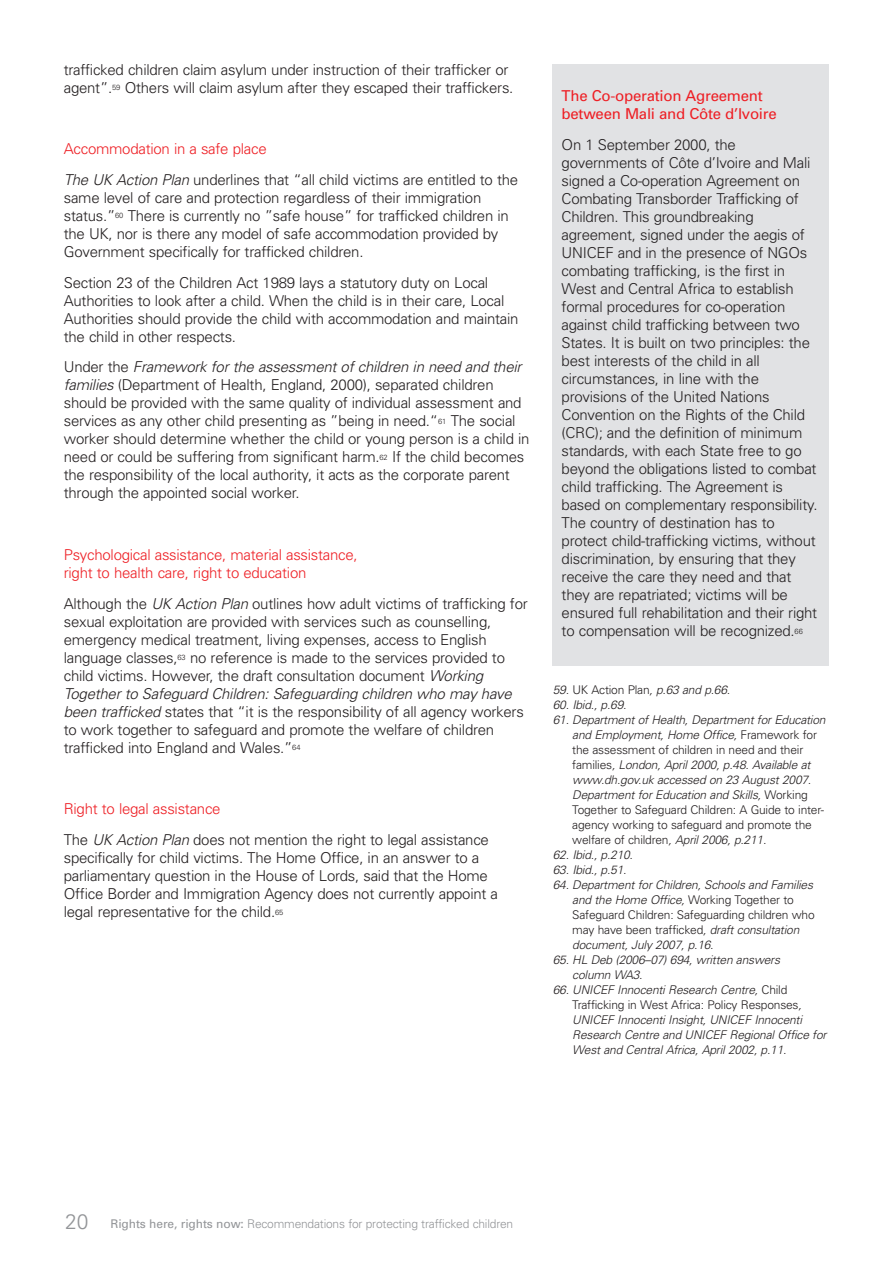
<style>
.page{position:relative;width:893px;height:1263px;background:#fff}
.page>*{position:absolute;margin:0;border:0;box-sizing:border-box;transform-origin:0 0}
.t1{font:300 15px/18px "Univers";letter-spacing:-.015em;color:#231f20}
.t2{font:300 15px/18px "Univers";letter-spacing:-.015em;color:#ee1e24}
.t3{font:15px/18px "Univers";letter-spacing:-.015em;color:#ee1e24}
.t4{font:italic 300 12px/15px "Univers";letter-spacing:-.015em;color:#231f20}
.t5{font:300 12px "Univers";letter-spacing:-.015em;color:#939598}
.s1{color:#ee1e24}
.s2{font-style:italic}
.s3{font-style:normal}
.s4{font-size:21px}
.s5{font-weight:400}
</style>
<div class="page">
<div style="left:553px;top:64px;width:276px;height:601px;background:#e1e2e4"></div>
<p class="t1" style="left:64px;top:62px;width:451px">trafficked children claim asylum under instruction of their trafficker or agent”.<sup>59</sup> Others will claim asylum after they escaped their traffickers.</p>
<p class="t1" style="left:64px;top:135px;width:456px;line-height:30.8px"><span class="s1">Accommodation in a safe place<br></span><span class="s2">The UK Action Plan</span> underlines that “all child victims are entitled to the</p>
<p class="t1" style="left:64px;top:190px;width:447px">same level of care and protection regardless of their immigration status.”<sup>60</sup> There is currently no ”safe house” for trafficked children in the UK, nor is there any model of safe accommodation provided by Government specifically for trafficked children.</p>
<p class="t1" style="left:64px;top:275px;width:456px">Section 23 of the Children Act 1989 lays a statutory duty on Local Authorities to look after a child. When the child is in their care, Local Authorities should provide the child with accommodation and maintain the child in other respects.</p>
<p class="t1" style="left:64px;top:359px;width:467px">Under the <span class="s2">Framework for the assessment of children in need and their families</span> (Department of Health, England, 2000), separated children should be provided with the same quality of individual assessment and services as any other child presenting as ”being in need.“<sup>61</sup> The social worker should determine whether the child or young person is a child in need or could be suffering from significant harm.<sup>62</sup> If the child becomes the responsibility of the local authority, it acts as the corporate parent through the appointed social worker.</p>
<p class="t2" style="left:64px;top:547px;width:295px">Psychological assistance, material assistance, right to health care, right to education</p>
<p class="t1" style="left:64px;top:596px;width:465px">Although the <span class="s2">UK Action Plan</span> outlines how adult victims of trafficking for sexual exploitation are provided with services such as counselling, emergency medical treatment, living expenses, access to English language classes,<sup>63</sup> no reference is made to the services provided to child victims. However, the draft consultation document <span class="s2">Working Together to Safeguard Children: Safeguarding children who may have been trafficked</span> states that “it is the responsibility of all agency workers to work together to safeguard and promote the welfare of children trafficked into England and Wales.”<sup>64</sup></p>
<p class="t1" style="left:64px;top:795px;width:427px;line-height:30.8px"><span class="s1">Right to legal assistance<br></span>The <span class="s2">UK Action Plan</span> does not mention the right to legal assistance</p>
<p class="t1" style="left:64px;top:850px;width:436px">specifically for child victims. The Home Office, in an answer to a parliamentary question in the House of Lords, said that the Home Office Border and Immigration Agency does not currently appoint a legal representative for the child.<sup>65</sup></p>
<p class="t3" style="left:562px;top:88px;width:217px">The Co-operation Agreement between Mali and Côte d’Ivoire</p>
<p class="t1" style="left:562px;top:137px;width:258px">On 1 September 2000, the governments of Côte d’Ivoire and Mali signed a Co-operation Agreement on Combating Transborder Trafficking of Children. This groundbreaking agreement, signed under the aegis of UNICEF and in the presence of NGOs combating trafficking, is the first in West and Central Africa to establish formal procedures for co-operation against child trafficking between two States. It is built on two principles: the best interests of the child in all circumstances, in line with the provisions of the United Nations Convention on the Rights of the Child (CRC); and the definition of minimum standards, with each State free to go beyond the obligations listed to combat child trafficking. The Agreement is based on complementary responsibility.<br>The country of destination has to protect child-trafficking victims, without discrimination, by ensuring that they receive the care they need and that they are repatriated; victims will be ensured full rehabilitation and their right to compensation will be recognized.<sup>66</sup></p>
<p class="t4" style="left:553px;top:683px;width:179px">59. <span class="s3">UK Action Plan</span>, p.63 and p.66.</p>
<p class="t4" style="left:553px;top:698px;width:75px">60. Ibid., p.69.</p>
<p class="t4" style="left:572px;top:713px;width:255px;text-indent:-19px">61. Department of Health, Department for Education and Employment, Home Office, <span class="s3">Framework for the assessment of children in need and their families</span>, London, April 2000, p.48. Available at www.dh.gov.uk accessed on 23 August 2007.<br>Department for Education and Skills, <span class="s3">Working Together to Safeguard Children: A Guide to inter&shy;agency working to safeguard and promote the welfare of children</span>, April 2006, p.211.</p>
<p class="t4" style="left:553px;top:848px;width:82px">62. Ibid., p.210.</p>
<p class="t4" style="left:553px;top:863px;width:75px">63. Ibid., p.51.</p>
<p class="t4" style="left:572px;top:878px;width:244px;text-indent:-19px">64. Department for Children, Schools and Families and the Home Office, <span class="s3">Working Together to Safeguard Children: Safeguarding children who may have been trafficked</span>, draft consultation document, July 2007, p.16.</p>
<p class="t4" style="left:572px;top:953px;width:209px;text-indent:-20px">65. HL Deb (2006–07) 694, written answers column WA3.</p>
<p class="t4" style="left:572px;top:983px;width:256px;text-indent:-19px">66. UNICEF Innocenti Research Centre, <span class="s3">Child Trafficking in West Africa: Policy Responses</span>, UNICEF Innocenti Insight, UNICEF Innocenti Research Centre and UNICEF Regional Office for West and Central Africa, April 2002, p.11.</p>
<p class="t5" style="left:65px;top:1220px;width:449px"><span class="s4">20</span> <span class="s5">Rights here, rights now:</span> Recommendations for protecting trafficked children</p>
</div>
